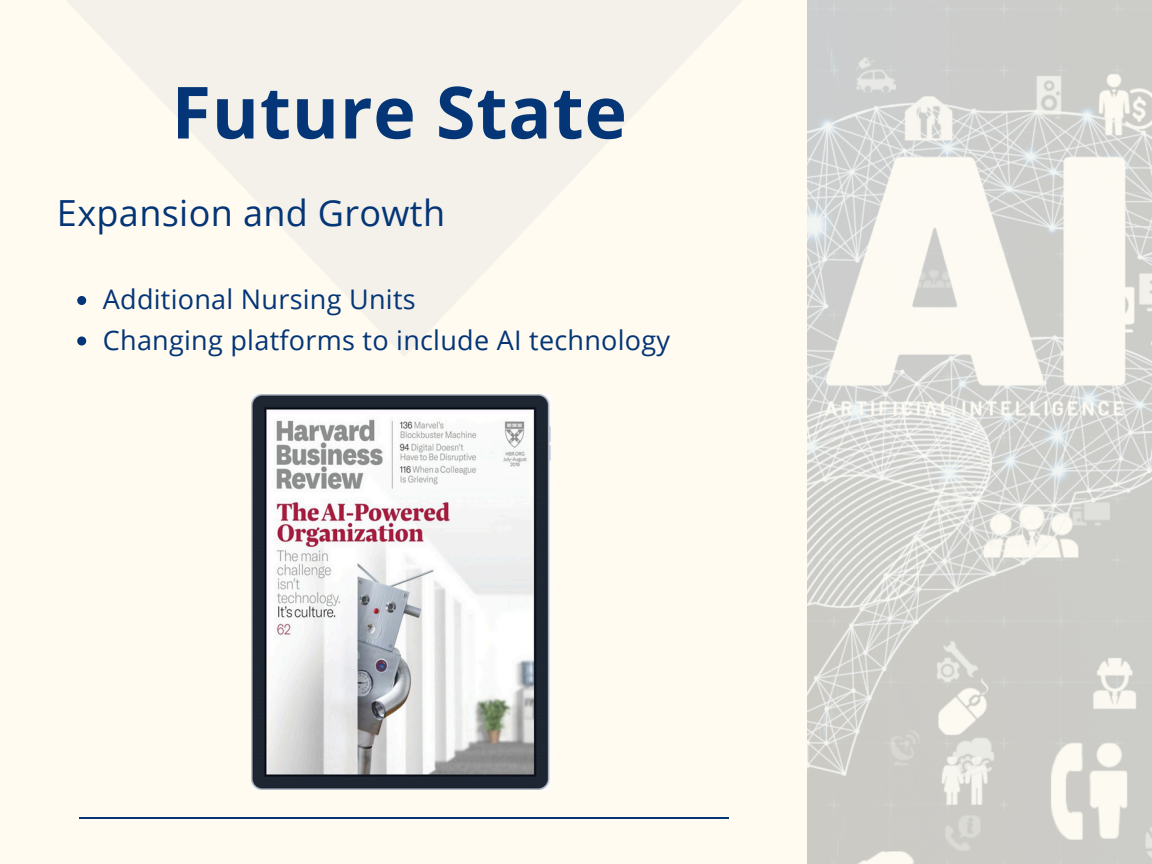
<style>
.page{position:relative;width:1152px;height:864px;background:#fffbf0}
.page>*{position:absolute;margin:0;border:0;box-sizing:border-box;transform-origin:0 0}
.t1{font:700 72px "Open Sans";letter-spacing:.01em;color:#043576}
.t2{font:36px "Open Sans";letter-spacing:.01em;color:#043576}
.t3{font:27px "Open Sans";letter-spacing:.01em;color:#043576}
</style>
<div class="page">
<img style="left:807px;top:0;width:345px;height:864px">
<svg style="left:66px;top:0;width:676px;height:356px;fill:#f3f1ea"></svg>
<hr style="left:80px;top:817px;width:649px;height:2px;background:#043576">
<img style="left:252px;top:394px;width:299px;height:395px">
<svg style="left:77px;top:296px;width:9px;height:9px"></svg>
<svg style="left:77px;top:336px;width:9px;height:9px"></svg>
<h1 class="t1" style="left:172px;top:62px;width:457px">Future State</h1>
<p class="t2" style="left:57px;top:188px;width:390px">Expansion and Growth</p>
<h2 class="t3" style="left:103px;top:281px;width:314px">Additional Nursing Units</h2>
<p class="t3" style="left:103px;top:321px;width:569px">Changing platforms to include AI technology</p>
</div>
